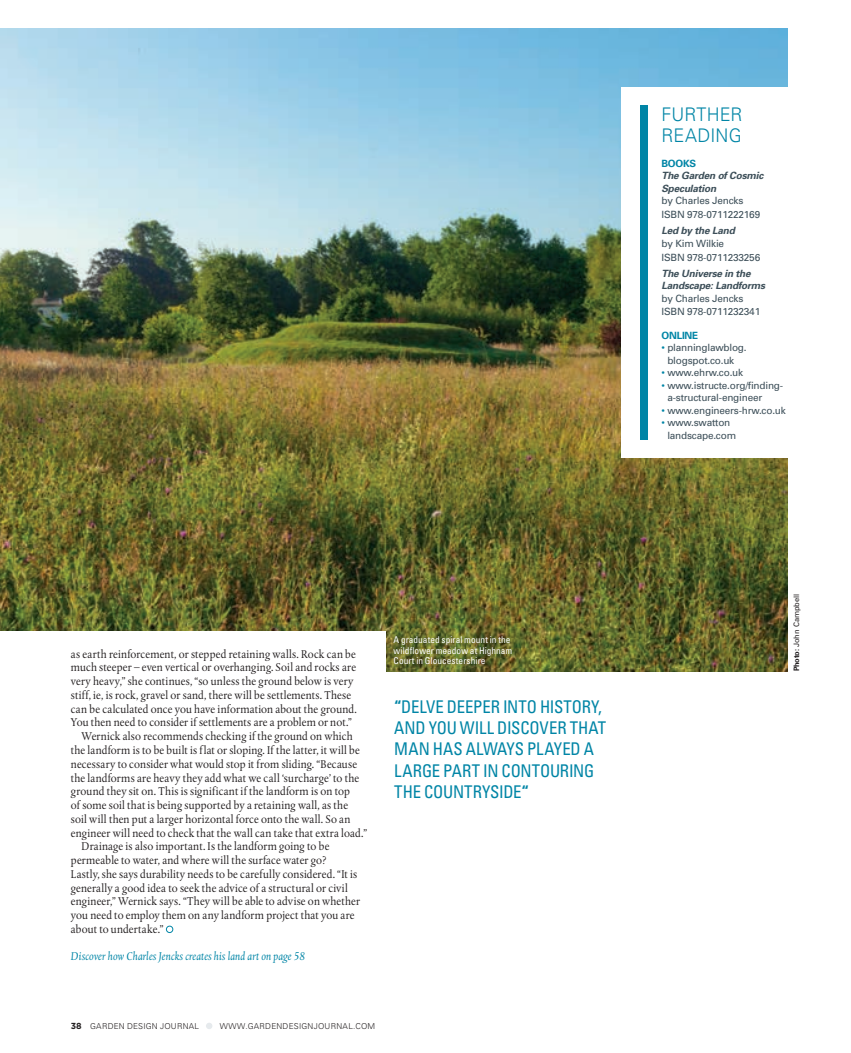
<style>
.page{position:relative;width:851px;height:1053px;background:#fff}
.page>*{position:absolute;margin:0;border:0;box-sizing:border-box;transform-origin:0 0}
.t1{font:300 18.75px/21.2px "Univers";letter-spacing:.005em;color:#0085a6;scale:.95 1}
.t2{font:condensed 17.5px/21.2px "Univers";letter-spacing:-.005em;color:#0085a6;scale:.95 1}
.t3{font:11.88px "Albertina";letter-spacing:.01em;color:#231f20;scale:.93 1}
.t4{font:italic 11.88px "Albertina";letter-spacing:.015em;color:#0085a6;scale:.93 1}
.t5{font:10px/13.8px "Univers";letter-spacing:-.02em;color:#3d4f59}
.t6{font:italic 700 10px/12.5px "Univers";letter-spacing:-.02em;color:#3d4f59}
.t7{font:700 10px "Univers";letter-spacing:-.02em;color:#0085a6}
.t8{font:condensed 9.38px/10.6px "Univers";letter-spacing:.005em;color:#fff}
.t9{font:300 8.12px "Univers";letter-spacing:.03em;color:#231f20}
.t10{font:7.5px "Univers";color:#231f20}
.s1{color:#0085a6}
.s2{font-weight:700}
.s3{font-family:"Gotham";font-weight:700;font-size:8.75px}
</style>
<div class="page">
<img style="left:0;top:28px;width:787px;height:643px">
<div style="left:0;top:631px;width:385px;height:359px;background:#fff"></div>
<div style="left:621px;top:88px;width:183px;height:370px;background:#fff"></div>
<div style="left:640px;top:105px;width:7px;height:335px;background:#0085a6"></div>
<div style="left:206px;top:1022px;width:6px;height:7px;background:#e6eaed;border-radius:50%"></div>
<div style="left:166px;top:925px;width:7px;height:7px;border:1px solid #0085a6;border-radius:50%"></div>
<h1 class="t1" style="left:661px;top:103px;width:87px">FURTHER<br>READING</h1>
<p class="t7" style="left:661px;top:157px;width:36px">BOOKS</p>
<p class="t6" style="left:661px;top:170px;width:103px">The Garden of Cosmic<br>Speculation</p>
<p class="t5" style="left:661px;top:194px;width:100px">by Charles Jencks<br>ISBN 978-0711222169</p>
<p class="t6" style="left:661px;top:224px;width:75px">Led by the Land</p>
<p class="t5" style="left:661px;top:236px;width:100px">by Kim Wilkie<br>ISBN 978-0711233256</p>
<p class="t6" style="left:661px;top:267px;width:105px">The Universe in the<br>Landscape: Landforms</p>
<p class="t5" style="left:661px;top:291px;width:100px">by Charles Jencks<br>ISBN 978-0711232341</p>
<p class="t7" style="left:661px;top:329px;width:38px">ONLINE</p>
<p class="t5" style="left:667px;top:341px;width:81px;line-height:12.5px;text-indent:-6px"><span class="s1">•</span> planninglawblog. blogspot.co.uk</p>
<p class="t5" style="left:661px;top:366px;width:83px"><span class="s1">•</span> www.ehrw.co.uk</p>
<p class="t5" style="left:667px;top:379px;width:117px;line-height:12.5px;text-indent:-6px"><span class="s1">•</span> www.istructe.org/finding&shy;a-structural-engineer</p>
<p class="t5" style="left:661px;top:403px;width:126px"><span class="s1">•</span> www.engineers-hrw.co.uk</p>
<p class="t5" style="left:661px;top:416px;width:76px;line-height:12.5px;text-align:center"><span class="s1">•</span> www.swatton landscape.com</p>
<p class="t3" style="left:71px;top:647px;width:308px">as earth reinforcement, or stepped retaining walls. Rock can be</p>
<p class="t3" style="left:71px;top:660px;width:308px">much steeper – even vertical or overhanging. Soil and rocks are</p>
<p class="t3" style="left:71px;top:674px;width:305px">very heavy,” she continues, “so unless the ground below is very</p>
<p class="t3" style="left:71px;top:688px;width:303px">stiff, ie, is rock, gravel or sand, there will be settlements. These</p>
<p class="t3" style="left:71px;top:702px;width:309px">can be calculated once you have information about the ground.</p>
<p class="t3" style="left:71px;top:715px;width:303px">You then need to consider if settlements are a problem or not.”</p>
<p class="t3" style="left:82px;top:729px;width:293px">Wernick also recommends checking if the ground on which</p>
<p class="t3" style="left:71px;top:743px;width:312px">the landform is to be built is flat or sloping. If the latter, it will be</p>
<p class="t3" style="left:71px;top:757px;width:309px">necessary to consider what would stop it from sliding. “Because</p>
<p class="t3" style="left:71px;top:770px;width:311px">the landforms are heavy they add what we call ‘surcharge’ to the</p>
<p class="t3" style="left:71px;top:784px;width:302px">ground they sit on. This is significant if the landform is on top</p>
<p class="t3" style="left:71px;top:798px;width:299px">of some soil that is being supported by a retaining wall, as the</p>
<p class="t3" style="left:71px;top:812px;width:302px">soil will then put a larger horizontal force onto the wall. So an</p>
<p class="t3" style="left:71px;top:825px;width:320px">engineer will need to check that the wall can take that extra load.”</p>
<p class="t3" style="left:82px;top:839px;width:268px">Drainage is also important. Is the landform going to be</p>
<p class="t3" style="left:71px;top:853px;width:276px">permeable to water, and where will the surface water go?</p>
<p class="t3" style="left:71px;top:867px;width:309px">Lastly, she says durability needs to be carefully considered. “It is</p>
<p class="t3" style="left:71px;top:880px;width:299px">generally a good idea to seek the advice of a structural or civil</p>
<p class="t3" style="left:71px;top:894px;width:312px">engineer,” Wernick says. “They will be able to advise on whether</p>
<p class="t3" style="left:71px;top:908px;width:306px">you need to employ them on any landform project that you are</p>
<p class="t3" style="left:71px;top:922px;width:101px">about to undertake.”</p>
<p class="t4" style="left:71px;top:949px;width:253px">Discover how Charles Jencks creates his land art on page 58</p>
<p class="t8" style="left:393px;top:634px;width:120px">A graduated spiral mount in the wildflower meadow at Highnam<br>Court in Gloucestershire</p>
<h2 class="t2" style="left:394px;top:695px;width:224px"><span class="s2">“</span>DELVE DEEPER INTO HISTORY,<br>AND YOU WILL DISCOVER THAT<br>MAN HAS ALWAYS PLAYED A<br>LARGE PART IN CONTOURING<br>THE COUNTRYSIDE<span class="s2">“</span></h2>
<p class="t9" style="left:71px;top:1021px;width:130px"><span class="s3">38</span> GARDEN DESIGN JOURNAL</p>
<p class="t9" style="left:220px;top:1021px;width:157px">WWW.GARDENDESIGNJOURNAL.COM</p>
<p class="t10" style="left:791px;top:671px;width:79px;rotate:-90deg"><span class="s2">Photo:</span> John Campbell</p>
</div>
